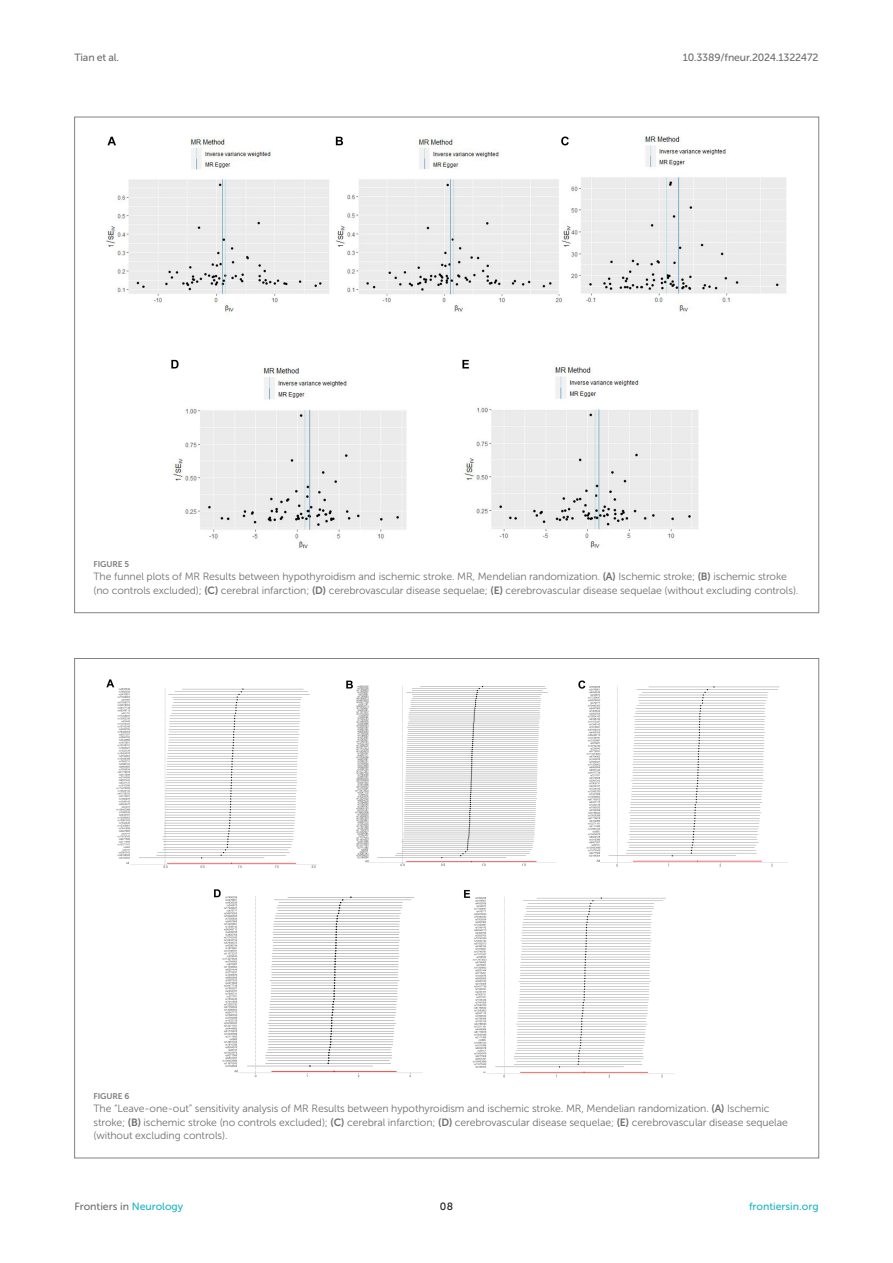
<style>
.page{position:relative;width:893px;height:1263px;background:#fff}
.page>*{position:absolute;margin:0;border:0;box-sizing:border-box;transform-origin:0 0}
.FIG_LEG{font:10.5px/13.5px "Museo Sans 300";letter-spacing:-.01em;color:#706f70}
.t1{font:10.5px "Museo Sans 500";letter-spacing:-.015em;color:#706f70}
.t2{font:10.5px "Museo Sans 500";color:#1db5c3}
.t3{font:10.5px "Museo Sans 500";color:#1b1c1b}
.FIG_HD{font:8.25px "Museo Sans 700";letter-spacing:-.01em;color:#7e7f7f}
.s1{font-family:"Museo Sans 700"}
.s2{color:#1db5c3}
</style>
<div class="page">
<img style="left:106px;top:136px;width:680px;height:412px">
<img style="left:106px;top:679px;width:682px;height:399px">
<p class="t1" style="left:74px;top:51px;width:46px">Tian et al.</p>
<p class="t1" style="left:683px;top:51px;width:137px">10.3389/fneur.2024.1322472</p>
<p class="FIG_HD" style="left:94px;top:559px;width:37px">FIGURE 5</p>
<p class="FIG_LEG" style="left:94px;top:570px;width:706px">The funnel plots of MR Results between hypothyroidism and ischemic stroke. MR, Mendelian randomization. <span class="s1">(A)</span> Ischemic stroke; <span class="s1">(B)</span> ischemic stroke (no controls excluded); <span class="s1">(C)</span> cerebral infarction; <span class="s1">(D)</span> cerebrovascular disease sequelae; <span class="s1">(E)</span> cerebrovascular disease sequelae (without excluding controls).</p>
<p class="FIG_HD" style="left:94px;top:1091px;width:37px">FIGURE 6</p>
<p class="FIG_LEG" style="left:94px;top:1102px;width:696px">The “Leave-one-out” sensitivity analysis of MR Results between hypothyroidism and ischemic stroke. MR, Mendelian randomization. <span class="s1">(A)</span> Ischemic stroke; <span class="s1">(B)</span> ischemic stroke (no controls excluded); <span class="s1">(C)</span> cerebral infarction; <span class="s1">(D)</span> cerebrovascular disease sequelae; <span class="s1">(E)</span> cerebrovascular disease sequelae (without excluding controls).</p>
<p class="t1" style="left:74px;top:1200px;width:110px">Frontiers in <span class="s2">Neurology</span></p>
<p class="t3" style="left:440px;top:1200px;width:15px">08</p>
<p class="t2" style="left:749px;top:1200px;width:71px">frontiersin.org</p>
</div>
